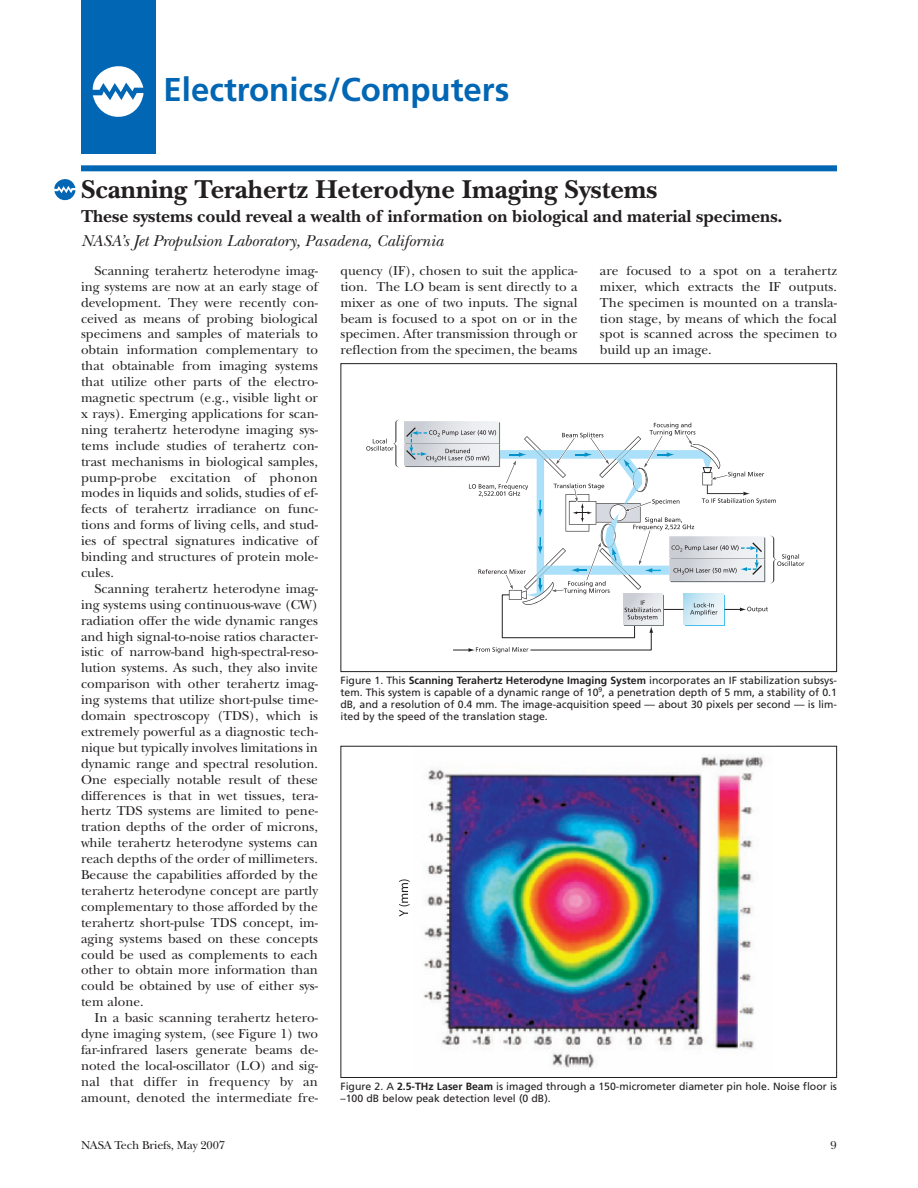
<style>
.page{position:relative;width:918px;height:1188px;background:#fff}
.page>*{position:absolute;margin:0;border:0;box-sizing:border-box;transform-origin:0 0}
.t1{font:700 33px "Frutiger";color:#0166b3}
.t2{font:700 27px "New Baskerville";color:#231f20}
.t3{font:700 18px "New Baskerville";color:#231f20}
.t4{font:italic 16.5px "New Baskerville";color:#231f20}
.t5{font:13.5px/15.9px "New Baskerville";color:#231f20;text-align:justify}
.t6{font:12px "New Baskerville";letter-spacing:-.015em;color:#231f20}
.t7{font:10.5px/12px "Frutiger";color:#231f20}
.s1{font-weight:700}
</style>
<div class="page">
<div style="left:81px;top:0;width:75px;height:153px;background:#0166b3"></div>
<svg style="left:93px;top:66px;width:51px;height:51px"></svg>
<div style="left:81px;top:165px;width:756px;height:6px;background:#0166b3"></div>
<svg style="left:366px;top:420px;width:438px;height:233px"></svg>
<div style="left:340px;top:363px;width:497px;height:309px;border:1px solid #231f20"></div>
<img style="left:423px;top:756px;width:341px;height:312px">
<svg style="left:399px;top:879px;width:11px;height:38px"></svg>
<svg style="left:54px;top:179px;width:22px;height:21px"></svg>
<h1 class="t1" style="left:164px;top:77px;width:347px">Electronics/Computers</h1>
<h2 class="t2" style="left:81px;top:180px;width:578px">Scanning Terahertz Heterodyne Imaging Systems</h2>
<h3 class="t3" style="left:81px;top:210px;width:703px">These systems could reveal a wealth of information on biological and material specimens.</h3>
<p class="t4" style="left:81px;top:235px;width:364px">NASA’s Jet Propulsion Laboratory, Pasadena, California</p>
<p class="t5" style="left:81px;top:264px;width:239px;text-indent:14px">Scanning terahertz heterodyne imag&shy;ing systems are now at an early stage of development. They were recently con&shy;ceived as means of probing biological specimens and samples of materials to obtain information complementary to that obtainable from imaging systems that utilize other parts of the electro&shy;magnetic spectrum (e.g., visible light or x rays). Emerging applications for scan&shy;ning terahertz heterodyne imaging sys&shy;tems include studies of terahertz con&shy;trast mechanisms in biological samples, pump-probe excitation of phonon modes in liquids and solids, studies of ef&shy;fects of terahertz irradiance on func&shy;tions and forms of living cells, and stud&shy;ies of spectral signatures indicative of binding and structures of protein mole&shy;cules.</p>
<p class="t5" style="left:81px;top:582px;width:239px;text-indent:14px">Scanning terahertz heterodyne imag&shy;ing systems using continuous-wave (CW) radiation offer the wide dynamic ranges and high signal-to-noise ratios character&shy;istic of narrow-band high-spectral-reso&shy;lution systems. As such, they also invite comparison with other terahertz imag&shy;ing systems that utilize short-pulse time&shy;domain spectroscopy (TDS), which is extremely powerful as a diagnostic tech&shy;nique but typically involves limitations in dynamic range and spectral resolution.<br>One especially notable result of these differences is that in wet tissues, tera&shy;hertz TDS systems are limited to pene&shy;tration depths of the order of microns, while terahertz heterodyne systems can reach depths of the order of millimeters.<br>Because the capabilities afforded by the terahertz heterodyne concept are partly complementary to those afforded by the terahertz short-pulse TDS concept, im&shy;aging systems based on these concepts could be used as complements to each other to obtain more information than could be obtained by use of either sys&shy;tem alone.</p>
<p class="t5" style="left:81px;top:1011px;width:239px;text-indent:14px">In a basic scanning terahertz hetero&shy;dyne imaging system, (see Figure 1) two far-infrared lasers generate beams de&shy;noted the local-oscillator (LO) and sig&shy;nal that differ in frequency by an amount, denoted the intermediate fre-</p>
<p class="t5" style="left:340px;top:264px;width:239px">quency (IF), chosen to suit the applica&shy;tion. The LO beam is sent directly to a mixer as one of two inputs. The signal beam is focused to a spot on or in the specimen. After transmission through or reflection from the specimen, the beams</p>
<p class="t5" style="left:600px;top:264px;width:239px">are focused to a spot on a terahertz mixer, which extracts the IF outputs.<br>The specimen is mounted on a transla&shy;tion stage, by means of which the focal spot is scanned across the specimen to build up an image.</p>
<p class="t7" style="left:340px;top:675px;width:498px;text-align:justify">Figure 1. This <span class="s1">Scanning Terahertz Heterodyne Imaging System</span> incorporates an IF stabilization subsys&shy;tem. This system is capable of a dynamic range of 10<sup>9</sup>, a penetration depth of 5 mm, a stability of 0.1 dB, and a resolution of 0.4 mm. The image-acquisition speed — about 30 pixels per second — is lim&shy;ited by the speed of the translation stage.</p>
<p class="t7" style="left:340px;top:1081px;width:498px">Figure 2. A <span class="s1">2.5-THz Laser Beam</span> is imaged through a 150-micrometer diameter pin hole. Noise floor is –100 dB below peak detection level (0 dB).</p>
<p class="t6" style="left:81px;top:1141px;width:146px">NASA Tech Briefs, May 2007</p>
<p class="t6" style="left:830px;top:1141px;width:8px">9</p>
</div>
